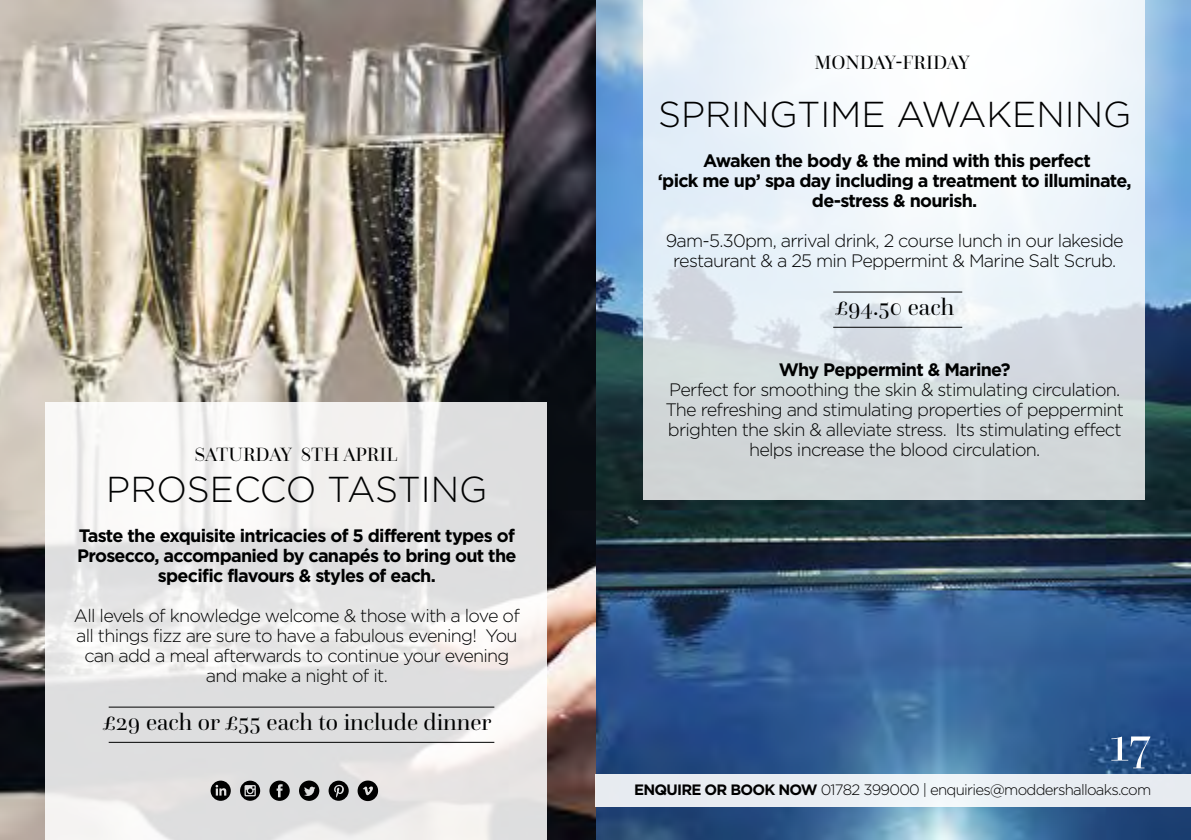
<style>
.page{position:relative;width:1191px;height:840px;background:#fff}
.page>*{position:absolute;margin:0;border:0;box-sizing:border-box;transform-origin:0 0}
.t1{font:50px "Questa Grande";color:#fff}
.t2{font:300 36px "Gotham";color:#000}
.t3{font:300 36px "Gotham";color:#000101}
.t4{font:24px "Questa Grande";color:#000101}
.t5{font:20px "Questa Grande";color:#000101}
.t6{font:300 18px/20px "Gotham";letter-spacing:-.04em;color:#000101;text-align:center}
.t7{font:700 18px/20px "Gotham";letter-spacing:-.04em;color:#000101;text-align:center}
.t8{font:300 15px "Gotham";letter-spacing:-.05em;color:#000}
.s1{font-weight:700}
</style>
<div class="page">
<img style="left:0;top:0;width:1191px;height:839px">
<svg style="left:45px;top:403px;width:502px;height:436px;fill:#e5e4e4"></svg>
<hr style="left:109px;top:706px;width:385px;height:1px;background:#000101">
<hr style="left:109px;top:741px;width:385px;height:1px;background:#000101">
<svg style="left:211px;top:780px;width:20px;height:20px"></svg>
<svg style="left:269px;top:780px;width:21px;height:20px"></svg>
<svg style="left:299px;top:780px;width:20px;height:20px"></svg>
<svg style="left:328px;top:780px;width:21px;height:20px"></svg>
<svg style="left:240px;top:780px;width:20px;height:20px"></svg>
<svg style="left:357px;top:780px;width:21px;height:20px"></svg>
<div style="left:595px;top:774px;width:596px;height:32px;background:#e8edf2"></div>
<svg style="left:643px;top:0;width:502px;height:499px"></svg>
<hr style="left:833px;top:291px;width:129px;height:1px;background:#000101">
<hr style="left:833px;top:326px;width:129px;height:1px;background:#000101">
<p class="t5" style="left:194px;top:441px;width:205px">SATURDAY 8TH APRIL</p>
<h2 class="t3" style="left:106px;top:469px;width:383px">PROSECCO TASTING</h2>
<p class="t7" style="left:77px;top:524px;width:441px">Taste the exquisite intricacies of 5 different types of<br>Prosecco, accompanied by canapés to bring out the specific flavours &amp; styles of each.</p>
<p class="t6" style="left:74px;top:604px;width:447px">All levels of knowledge welcome &amp; those with a love of all things fizz are sure to have a fabulous evening! You can add a meal afterwards to continue your evening and make a night of it.</p>
<h3 class="t4" style="left:103px;top:707px;width:390px">£29 each or £55 each to include dinner</h3>
<p class="t5" style="left:814px;top:50px;width:157px">MONDAY-FRIDAY</p>
<h2 class="t2" style="left:658px;top:95px;width:475px">SPRINGTIME AWAKENING</h2>
<p class="t7" style="left:658px;top:150px;width:475px">Awaken the body &amp; the mind with this perfect<br>‘pick me up’ spa day including a treatment to illuminate, de-stress &amp; nourish.</p>
<p class="t6" style="left:666px;top:230px;width:459px">9am-5.30pm, arrival drink, 2 course lunch in our lakeside restaurant &amp; a 25 min Peppermint &amp; Marine Salt Scrub.</p>
<h3 class="t4" style="left:835px;top:293px;width:120px">£94.50 each</h3>
<p class="t7" style="left:779px;top:358px;width:233px">Why Peppermint &amp; Marine?</p>
<p class="t6" style="left:665px;top:378px;width:460px">Perfect for smoothing the skin &amp; stimulating circulation.<br>The refreshing and stimulating properties of peppermint brighten the skin &amp; alleviate stress. Its stimulating effect helps increase the blood circulation.</p>
<h1 class="t1" style="left:1109px;top:713px;width:44px">17</h1>
<p class="t8" style="left:634px;top:781px;width:519px"><span class="s1">ENQUIRE OR BOOK NOW</span> 01782 399000 | enquiries@moddershalloaks.com</p>
</div>
